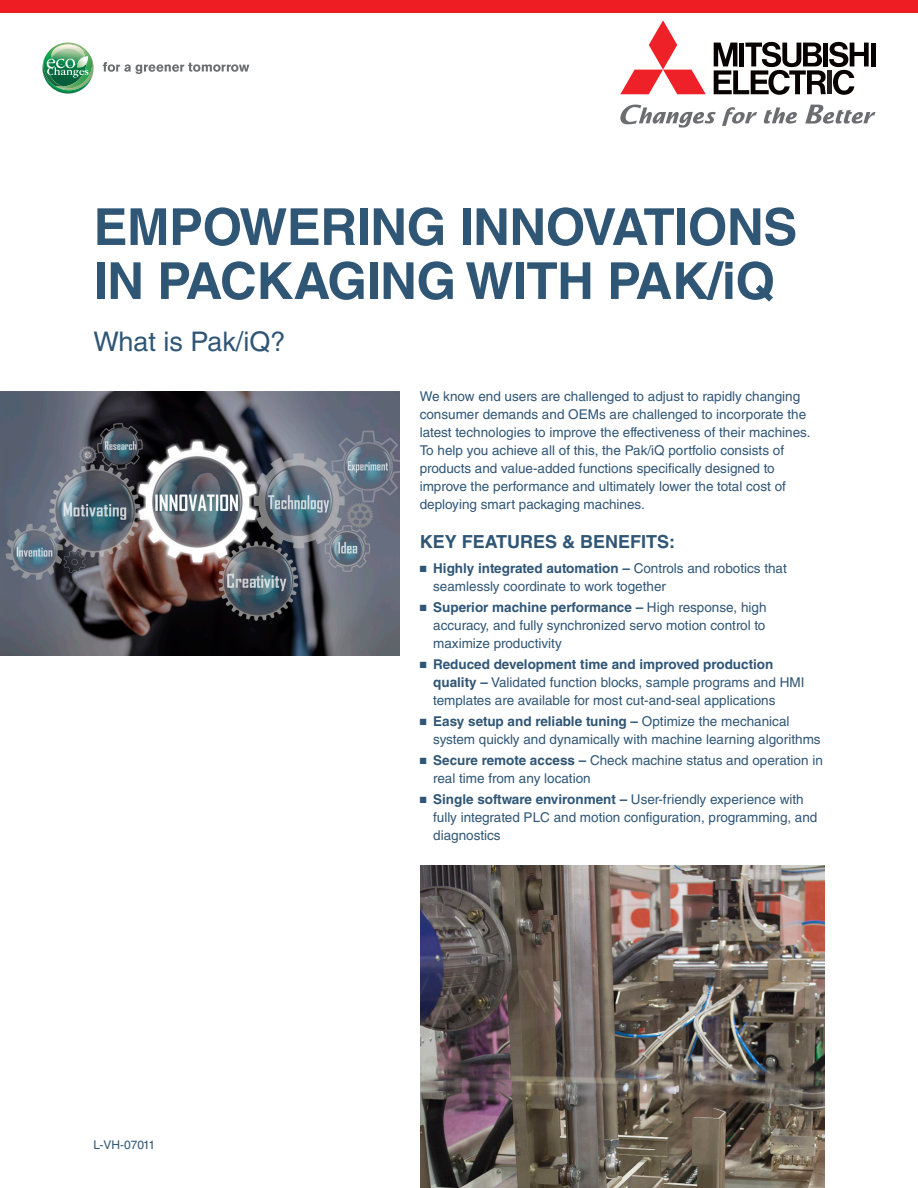
<style>
.page{position:relative;width:918px;height:1188px;background:#fff}
.page>*{position:absolute;margin:0;border:0;box-sizing:border-box;transform-origin:0 0}
._01_Heading_1_Red{font:700 51px/54px "Helvetica LT Std";letter-spacing:-.01em;color:#305676}
._01_Headline{font:27px "Helvetica LT Std";color:#305676}
._01_Heading_Secondar{font:700 18px "Helvetica LT Std";color:#305676}
._02_Body{font:13.5px/18px "Helvetica LT Std";color:#305676}
._04_Address_Footer{font:12px "Helvetica LT Std";color:#305676}
.s1{font-weight:700}
</style>
<div class="page">
<div style="left:0;top:0;width:918px;height:13px;background:#ee1d23"></div>
<svg style="left:103px;top:62px;width:146px;height:12px"></svg>
<svg style="left:43px;top:43px;width:51px;height:51px"></svg>
<img style="left:421px;top:865px;width:403px;height:323px">
<img style="left:0;top:391px;width:400px;height:265px">
<svg style="left:805px;top:105px;width:70px;height:19px"></svg>
<svg style="left:764px;top:107px;width:33px;height:17px"></svg>
<svg style="left:722px;top:107px;width:35px;height:19px"></svg>
<svg style="left:620px;top:105px;width:96px;height:23px"></svg>
<hr style="left:871px;top:43px;width:4px;height:23px;background:#080101">
<svg style="left:714px;top:42px;width:155px;height:53px"></svg>
<svg style="left:620px;top:20px;width:86px;height:74px"></svg>
<p class="_01_Heading_1_Red" style="left:94px;top:199px;width:705px">EMPOWERING INNOVATIONS<br>IN PACKAGING WITH PAK/iQ</p>
<p class="_01_Headline" style="left:94px;top:326px;width:193px">What is Pak/iQ?</p>
<p class="_04_Address_Footer" style="left:94px;top:1138px;width:63px">L-VH-07011</p>
<p class="_02_Body" style="left:420px;top:387px;width:392px">We know end users are challenged to adjust to rapidly changing consumer demands and OEMs are challenged to incorporate the latest technologies to improve the effectiveness of their machines.<br>To help you achieve all of this, the Pak/iQ portfolio consists of products and value-added functions specifically designed to improve the performance and ultimately lower the total cost of deploying smart packaging machines.</p>
<p class="_01_Heading_Secondar" style="left:420px;top:531px;width:257px">KEY FEATURES &amp; BENEFITS:</p>
<p class="_02_Body" style="left:433px;top:560px;width:355px;text-indent:-14px">■ <span class="s1">Highly integrated automation –</span> Controls and robotics that seamlessly coordinate to work together</p>
<p class="_02_Body" style="left:433px;top:599px;width:335px;text-align:justify;text-indent:-14px">■ <span class="s1">Superior machine performance –</span> High response, high accuracy, and fully synchronized servo motion control to maximize productivity</p>
<p class="_02_Body" style="left:433px;top:656px;width:373px;text-indent:-14px">■ <span class="s1">Reduced development time and improved production quality –</span> Validated function blocks, sample programs and HMI templates are available for most cut-and-seal applications</p>
<p class="_02_Body" style="left:433px;top:713px;width:389px;text-indent:-14px">■ <span class="s1">Easy setup and reliable tuning –</span> Optimize the mechanical system quickly and dynamically with machine learning algorithms</p>
<p class="_02_Body" style="left:433px;top:752px;width:391px;text-indent:-14px">■ <span class="s1">Secure remote access –</span> Check machine status and operation in real time from any location</p>
<p class="_02_Body" style="left:433px;top:791px;width:386px;text-indent:-14px">■ <span class="s1">Single software environment –</span> User-friendly experience with fully integrated PLC and motion configuration, programming, and diagnostics</p>
</div>
